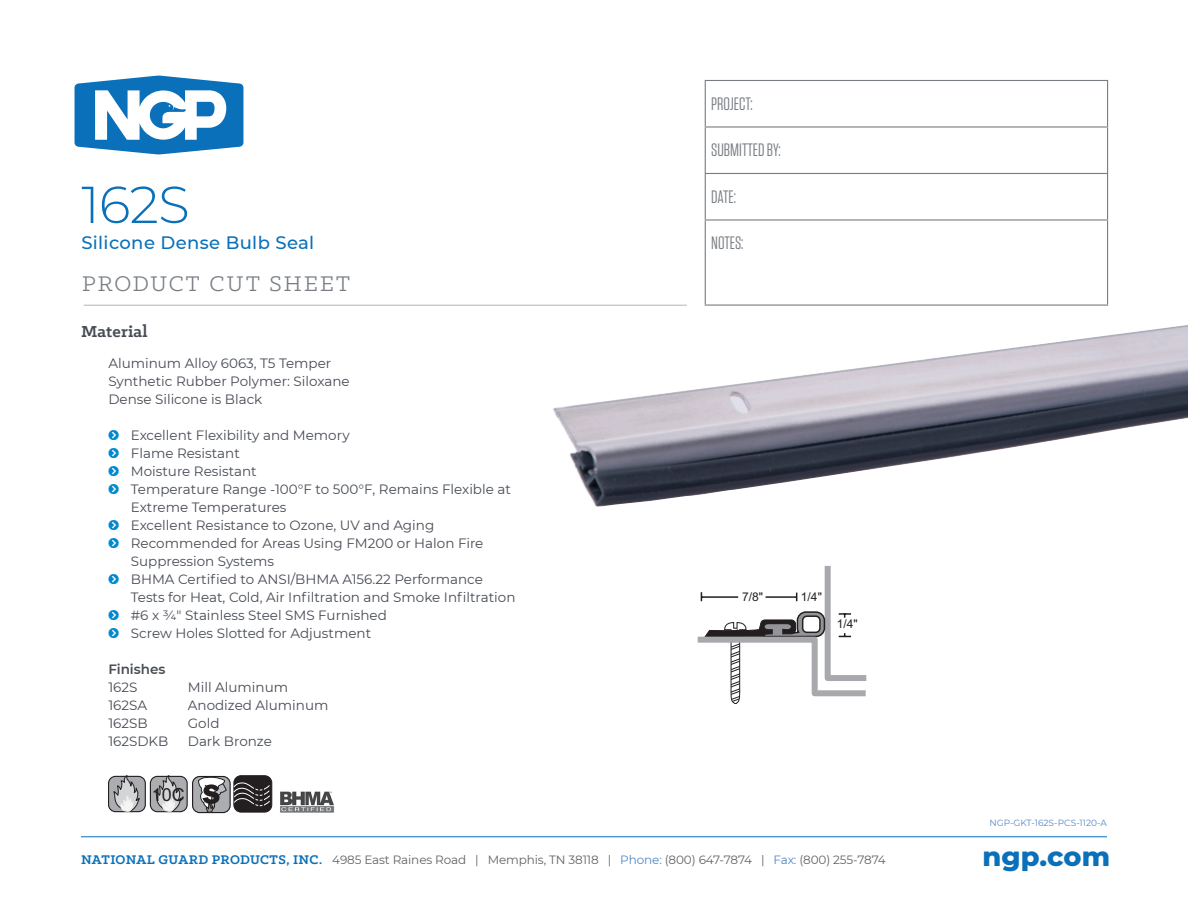
<style>
.page{position:relative;width:1188px;height:918px;background:#fff}
.page>*{position:absolute;margin:0;border:0;box-sizing:border-box;transform-origin:0 0}
.CUT_HD1{font:300 51.9px "Montserrat";color:#0970b9}
.t1{font:800 27.15px "Montserrat";color:#0970b9}
.t2{font:24px "Klinic Slab";letter-spacing:.085em;color:#787d83}
.t3{font:18px "Tungsten";color:#787d83}
.CUT_HD2{font:500 18px "Montserrat";letter-spacing:.02em;color:#0970b9}
.CUT_HD3{font:700 18px "Klinic Slab";letter-spacing:.01em;color:#464b54}
.t4{font:18px "Arial";color:#231f20}
.CUT_BULLETS_REG{font:13.5px/18px "Montserrat";color:#464b54}
.CUT_BULLETS_REG-2{font:600 13.5px "Montserrat";color:#464b54}
.t5{font:12px "Montserrat";letter-spacing:-.01em;color:#636366}
.t6{font:12px "Arial";color:#231f20}
.t7{font:9px "Montserrat";color:#5288c6}
.s1{font-family:"Klinic Slab";font-weight:700;font-size:14.25px;color:#0970b9}
.s2{color:#5288c6}
</style>
<div class="page">
<hr style="left:81px;top:836px;width:1026px;height:1px;background:#0970b9">
<hr style="left:705px;top:80px;width:403px;height:1px;background:#787d83">
<hr style="left:705px;top:81px;width:1px;height:45px;background:#787d83">
<hr style="left:1107px;top:81px;width:1px;height:45px;background:#787d83">
<hr style="left:705px;top:126px;width:403px;height:2px;background:#787d83">
<hr style="left:705px;top:128px;width:1px;height:45px;background:#787d83">
<hr style="left:1107px;top:128px;width:1px;height:45px;background:#787d83">
<hr style="left:705px;top:173px;width:403px;height:1px;background:#787d83">
<hr style="left:705px;top:174px;width:1px;height:45px;background:#787d83">
<hr style="left:1107px;top:174px;width:1px;height:45px;background:#787d83">
<hr style="left:705px;top:219px;width:403px;height:2px;background:#787d83">
<hr style="left:705px;top:221px;width:1px;height:84px;background:#787d83">
<hr style="left:1107px;top:221px;width:1px;height:84px;background:#787d83">
<hr style="left:705px;top:305px;width:403px;height:1px;background:#787d83">
<hr style="left:84px;top:305px;width:603px;height:1px;background:#b2b5b9">
<svg style="left:75px;top:76px;width:168px;height:78px"></svg>
<svg style="left:698px;top:566px;width:168px;height:138px"></svg>
<div style="left:109px;top:776px;width:36px;height:36px;background:#acadb1;border-radius:7px"></div>
<div style="left:108px;top:776px;width:38px;height:36px;border:1px solid #231f20;border-radius:7px"></div>
<svg style="left:114px;top:776px;width:26px;height:36px"></svg>
<div style="left:150px;top:776px;width:37px;height:36px;background:#acadb1;border-radius:7px"></div>
<div style="left:150px;top:776px;width:38px;height:36px;border:1px solid #231f20;border-radius:7px"></div>
<svg style="left:155px;top:776px;width:27px;height:37px"></svg>
<img style="left:280px;top:791px;width:54px;height:22px">
<div style="left:234px;top:776px;width:38px;height:36px;background:#231f20;border-radius:7px"></div>
<div style="left:234px;top:775px;width:38px;height:37px;border:1px solid #231f20;border-radius:7px"></div>
<svg style="left:233px;top:779px;width:38px;height:29px"></svg>
<hr style="left:262px;top:779px;width:2px;height:29px;background:#231f20">
<div style="left:193px;top:777px;width:37px;height:36px;background:#acadb1;border-radius:7px"></div>
<div style="left:192px;top:776px;width:39px;height:37px;border:1px solid #231f20;border-radius:7px"></div>
<svg style="left:198px;top:776px;width:28px;height:37px"></svg>
<img style="left:553px;top:325px;width:635px;height:182px">
<p class="CUT_HD1" style="left:81px;top:169px;width:110px">162S</p>
<p class="CUT_HD2" style="left:81px;top:230px;width:234px">Silicone Dense Bulb Seal</p>
<h3 class="t2" style="left:82px;top:269px;width:269px">PRODUCT CUT SHEET</h3>
<p class="CUT_HD3" style="left:81px;top:320px;width:68px">Material</p>
<p class="CUT_BULLETS_REG" style="left:108px;top:354px;width:224px">Aluminum Alloy 6063, T5 Temper</p>
<p class="CUT_BULLETS_REG" style="left:108px;top:372px;width:243px">Synthetic Rubber Polymer: Siloxane</p>
<p class="CUT_BULLETS_REG" style="left:108px;top:390px;width:155px">Dense Silicone is Black</p>
<p class="CUT_BULLETS_REG" style="left:131px;top:426px;width:220px">Excellent Flexibility and Memory</p>
<p class="CUT_BULLETS_REG" style="left:131px;top:444px;width:110px">Flame Resistant</p>
<p class="CUT_BULLETS_REG" style="left:131px;top:462px;width:127px">Moisture Resistant</p>
<p class="CUT_BULLETS_REG" style="left:131px;top:480px;width:382px">Temperature Range -100°F to 500°F, Remains Flexible at<br>Extreme Temperatures</p>
<p class="CUT_BULLETS_REG" style="left:131px;top:516px;width:305px">Excellent Resistance to Ozone, UV and Aging</p>
<p class="CUT_BULLETS_REG" style="left:131px;top:534px;width:354px">Recommended for Areas Using FM200 or Halon Fire<br>Suppression Systems</p>
<p class="CUT_BULLETS_REG" style="left:131px;top:570px;width:386px">BHMA Certified to ANSI/BHMA A156.22 Performance<br>Tests for Heat, Cold, Air Infiltration and Smoke Infiltration</p>
<p class="CUT_BULLETS_REG" style="left:131px;top:606px;width:257px">#6 x 3/4" Stainless Steel SMS Furnished</p>
<p class="CUT_BULLETS_REG" style="left:131px;top:624px;width:242px">Screw Holes Slotted for Adjustment</p>
<p class="CUT_BULLETS_REG-2" style="left:108px;top:660px;width:59px">Finishes</p>
<p class="CUT_BULLETS_REG" style="left:108px;top:678px;width:31px">162S</p>
<p class="CUT_BULLETS_REG" style="left:188px;top:678px;width:102px">Mill Aluminum</p>
<p class="CUT_BULLETS_REG" style="left:108px;top:696px;width:40px">162SA</p>
<p class="CUT_BULLETS_REG" style="left:188px;top:696px;width:142px">Anodized Aluminum</p>
<p class="CUT_BULLETS_REG" style="left:108px;top:714px;width:41px">162SB</p>
<p class="CUT_BULLETS_REG" style="left:188px;top:714px;width:33px">Gold</p>
<p class="CUT_BULLETS_REG" style="left:108px;top:732px;width:61px">162SDKB</p>
<p class="CUT_BULLETS_REG" style="left:188px;top:732px;width:86px">Dark Bronze</p>
<p class="t4" style="left:152px;top:782px;width:35px">10C</p>
<h3 class="t3" style="left:711px;top:94px;width:43px">PROJECT:</h3>
<h3 class="t3" style="left:711px;top:141px;width:71px">SUBMITTED BY:</h3>
<h3 class="t3" style="left:711px;top:187px;width:26px">DATE:</h3>
<h3 class="t3" style="left:711px;top:234px;width:34px">NOTES:</h3>
<p class="t6" style="left:742px;top:589px;width:22px">7/8"</p>
<p class="t6" style="left:801px;top:589px;width:22px">1/4"</p>
<p class="t6" style="left:837px;top:616px;width:22px">1/4"</p>
<p class="t7" style="left:989px;top:817px;width:119px">NGP-GKT-162S-PCS-1120-A</p>
<p class="t5" style="left:81px;top:851px;width:806px"><span class="s1">NATIONAL GUARD PRODUCTS, INC.</span> 4985 East Raines Road | Memphis, TN 38118 | <span class="s2">Phone:</span> (800) 647-7874 | <span class="s2">Fax:</span> (800) 255-7874</p>
<h2 class="t1" style="left:983px;top:837px;width:129px">ngp.com</h2>
</div>
